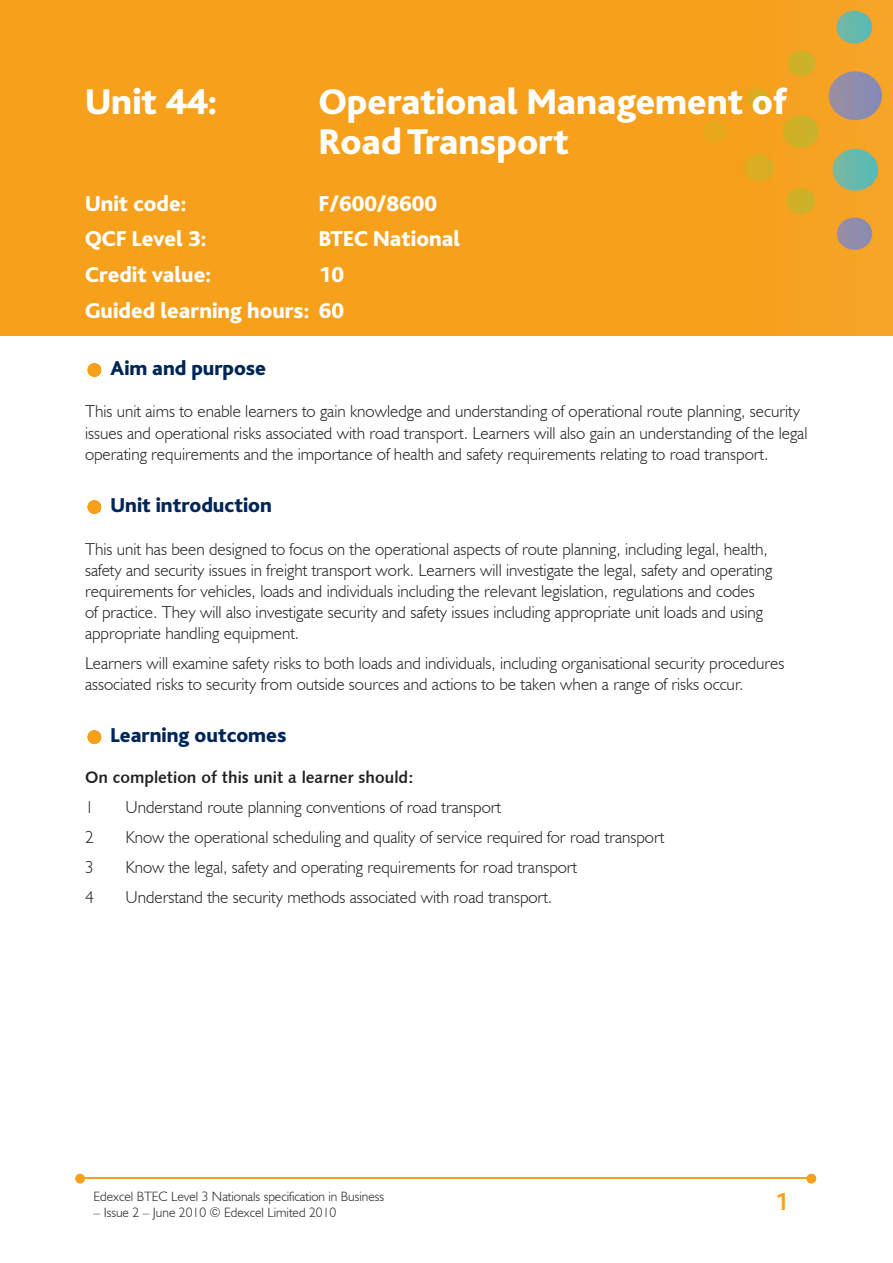
<style>
.page{position:relative;width:893px;height:1263px;background:#fff}
.page>*{position:absolute;margin:0;border:0;box-sizing:border-box;transform-origin:0 0}
.t1{font:800 37.5px/40.5px "Bliss";color:#fff}
.t2{font:700 25.5px "Bliss";color:#f6a01b}
.t3{font:800 22.5px/35.7px "Bliss";color:#fff;text-align:right}
.t4{font:800 21px "Bliss";color:#002556}
.t5{font:300 17.25px/21px "Humanist 521 BT";color:#231f20}
.t6{font:16.5px "Humanist 531 BT Bold A";color:#231f20}
.t7{font:300 13.5px "Humanist 521 BT";color:#231f20}
</style>
<div class="page">
<img style="left:0;top:0;width:893px;height:336px">
<hr style="left:83px;top:1178px;width:727px;height:1px;background:#f6a01b">
<svg style="left:806px;top:1174px;width:10px;height:9px"></svg>
<svg style="left:75px;top:1174px;width:10px;height:9px"></svg>
<svg style="left:88px;top:363px;width:13px;height:14px"></svg>
<svg style="left:88px;top:500px;width:13px;height:14px"></svg>
<svg style="left:88px;top:730px;width:13px;height:14px"></svg>
<h1 class="t1" style="left:85px;top:82px;width:134px">Unit 44:</h1>
<h1 class="t1" style="left:319px;top:82px;width:470px">Operational Management of<br>Road Transport</h1>
<h3 class="t3" style="left:85px;top:186px;width:103px">Unit code:</h3>
<h3 class="t3" style="left:319px;top:186px;width:120px">F/600/8600</h3>
<h3 class="t3" style="left:85px;top:222px;width:123px">QCF Level 3:</h3>
<h3 class="t3" style="left:319px;top:222px;width:143px">BTEC National</h3>
<h3 class="t3" style="left:85px;top:258px;width:128px">Credit value:</h3>
<h3 class="t3" style="left:85px;top:258px;width:261px">10<br>Guided learning hours: 60</h3>
<p class="t4" style="left:111px;top:357px;width:157px">Aim and purpose</p>
<p class="t5" style="left:85px;top:401px;width:724px">This unit aims to enable learners to gain knowledge and understanding of operational route planning, security issues and operational risks associated with road transport. Learners will also gain an understanding of the legal operating requirements and the importance of health and safety requirements relating to road transport.</p>
<p class="t4" style="left:111px;top:494px;width:163px">Unit introduction</p>
<p class="t5" style="left:85px;top:538px;width:689px">This unit has been designed to focus on the operational aspects of route planning, including legal, health, safety and security issues in freight transport work. Learners will investigate the legal, safety and operating requirements for vehicles, loads and individuals including the relevant legislation, regulations and codes<br>of practice. They will also investigate security and safety issues including appropriate unit loads and using appropriate handling equipment.</p>
<p class="t5" style="left:85px;top:652px;width:701px">Learners will examine safety risks to both loads and individuals, including organisational security procedures associated risks to security from outside sources and actions to be taken when a range of risks occur.</p>
<p class="t4" style="left:111px;top:724px;width:177px">Learning outcomes</p>
<p class="t6" style="left:85px;top:767px;width:330px">On completion of this unit a learner should:</p>
<p class="t5" style="left:85px;top:796px;width:10px">1</p>
<p class="t5" style="left:125px;top:796px;width:377px">Understand route planning conventions of road transport</p>
<p class="t5" style="left:85px;top:826px;width:10px">2</p>
<p class="t5" style="left:125px;top:826px;width:540px">Know the operational scheduling and quality of service required for road transport</p>
<p class="t5" style="left:85px;top:856px;width:10px">3</p>
<p class="t5" style="left:125px;top:856px;width:453px">Know the legal, safety and operating requirements for road transport</p>
<p class="t5" style="left:85px;top:886px;width:10px">4</p>
<p class="t5" style="left:125px;top:886px;width:428px">Understand the security methods associated with road transport.</p>
<p class="t7" style="left:94px;top:1188px;width:292px">Edexcel BTEC Level 3 Nationals specification in Business</p>
<p class="t7" style="left:94px;top:1204px;width:244px">– Issue 2 – June 2010 © Edexcel Limited 2010</p>
<h2 class="t2" style="left:775px;top:1189px;width:15px">1</h2>
</div>
